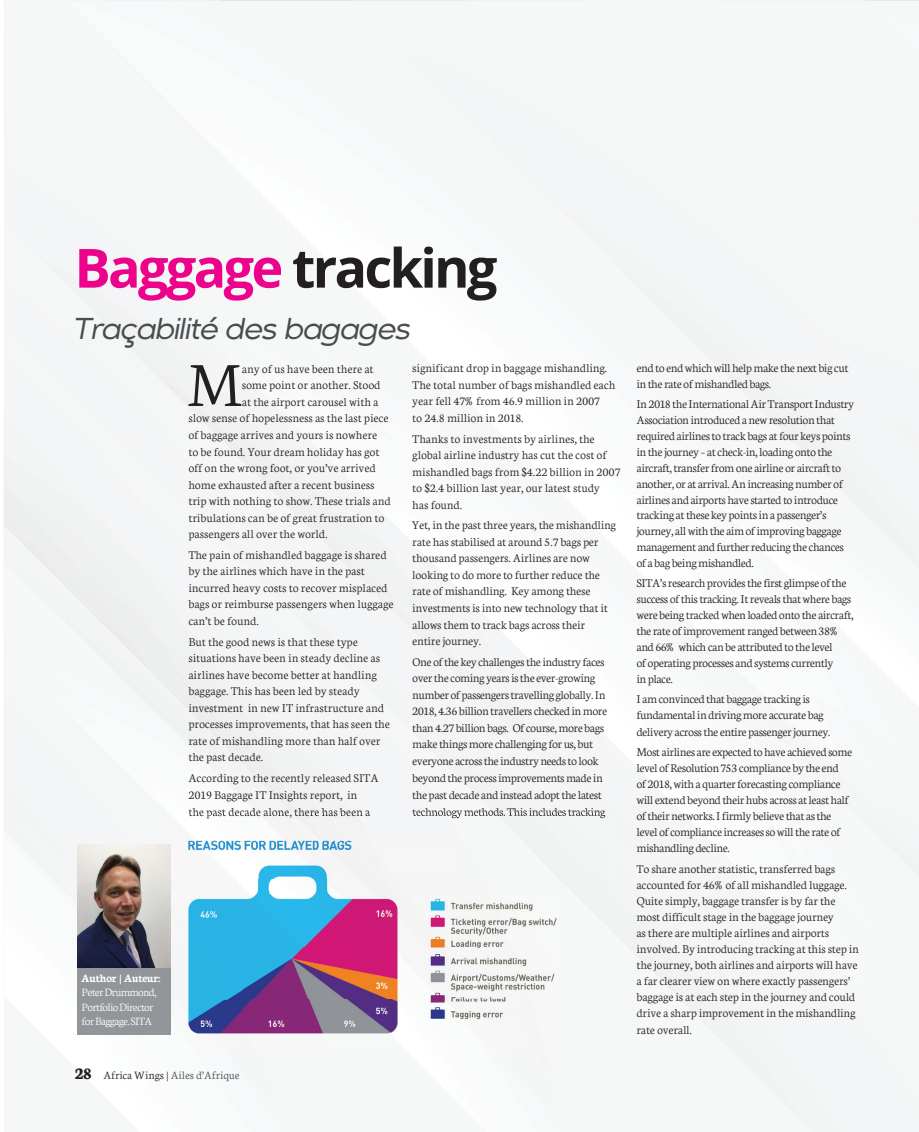
<style>
.page{position:relative;width:919px;height:1132px;background:#fff}
.page>*{position:absolute;margin:0;border:0;box-sizing:border-box;transform-origin:0 0}
.t1{font:300 67.05px "Neuton";color:#231f20}
.t2{font:700 54px "Open Sans";letter-spacing:-.05em;color:#231f20}
.t3{font:italic 500 30px "Arkibal";letter-spacing:-.05em;color:#4b4c4d}
.t4{font:300 12.75px/16.5px "Neuton";letter-spacing:-.01em;color:#231f20}
.t5{font:300 12.75px/15.9px "Neuton";letter-spacing:-.03em;color:#231f20}
.t6{font:300 12px/14.4px "Neuton";letter-spacing:-.05em;color:#fff}
.t7{font:300 12px "Neuton";color:#4b4c4d}
.t8{font:700 12px "Neuton";color:#fff}
.s1{color:#ed028c}
.s2{font-weight:700;font-size:18px;color:#231f20}
.s3{color:#231f20}
</style>
<div class="page">
<div style="left:4px;top:0;width:914px;height:1131px;background:#f6f8f8"></div>
<div style="left:77px;top:966px;width:93px;height:67px;background:#92959a"></div>
<img style="left:86px;top:842px;width:157px;height:210px">
<img style="left:243px;top:878px;width:368px;height:174px">
<img style="left:86px;top:967px;width:84px;height:66px">
<img style="left:167px;top:813px;width:397px;height:29px">
<img style="left:564px;top:813px;width:50px;height:65px">
<img style="left:189px;top:813px;width:181px;height:5px">
<img style="left:412px;top:813px;width:193px;height:4px">
<img style="left:167px;top:842px;width:444px;height:36px">
<img style="left:78px;top:844px;width:92px;height:123px">
<h2 class="t2" style="left:74px;top:230px;width:424px"><span class="s1">Baggage</span> tracking</h2>
<h3 class="t3" style="left:74px;top:308px;width:338px">Traçabilité des bagages</h3>
<h1 class="t1" style="left:187px;top:340px;width:57px">M</h1>
<p class="t4" style="left:242px;top:359px;width:133px">any of us have been there at</p>
<p class="t4" style="left:412px;top:359px;width:204px">significant drop in baggage mishandling.<br>The total number of bags mishandled each year fell 47%from 46.9 million in 2007<br>to 24.8 million in 2018.</p>
<p class="t4" style="left:412px;top:429px;width:209px">Thanks to investments by airlines, the global airline industry has cut the cost of mishandled bags from $4.22 billion in 2007 to $2.4 billion last year, our latest study<br>has found.</p>
<p class="t4" style="left:412px;top:516px;width:205px">Yet, in the past three years, the mishandling rate has stabilised at around 5.7 bags per thousand passengers. Airlines are now looking to do more to further reduce the rate of mishandling. Key among these investments is into new technology that it allows them to track bags across their entire journey.</p>
<p class="t5" style="left:412px;top:652px;width:196px;line-height:16.6px">One of the key challenges the industry faces over the coming years is the ever-growing number of passengers travelling globally. In 2018, 4.36 billion travellers checked in more than 4.27 billion bags. Of course, more bags make things more challenging for us, but everyone across the industry needs to look beyond the process improvements made in the past decade and instead adopt the latest technology methods. This includes tracking</p>
<p class="t4" style="left:242px;top:376px;width:140px">some point or another. Stood</p>
<p class="t4" style="left:242px;top:392px;width:138px">at the airport carousel with a</p>
<p class="t4" style="left:188px;top:409px;width:201px">slow sense of hopelessness as the last piece</p>
<p class="t4" style="left:188px;top:425px;width:190px">of baggage arrives and yours is nowhere</p>
<p class="t4" style="left:188px;top:442px;width:192px">to be found. Your dream holiday has got</p>
<p class="t4" style="left:188px;top:458px;width:189px">off on the wrong foot, or you’ve arrived</p>
<p class="t4" style="left:188px;top:475px;width:188px">home exhausted after a recent business</p>
<p class="t4" style="left:188px;top:491px;width:204px">trip with nothing to show. These trials and</p>
<p class="t4" style="left:188px;top:508px;width:197px">tribulations can be of great frustration to</p>
<p class="t4" style="left:188px;top:524px;width:141px">passengers all over the world.</p>
<p class="t4" style="left:188px;top:545px;width:207px">The pain of mishandled baggage is shared by the airlines which have in the past incurred heavy costs to recover misplaced bags or reimburse passengers when luggage can’t be found.</p>
<p class="t4" style="left:188px;top:632px;width:203px">But the good news is that these type situations have been in steady decline as airlines have become better at handling baggage. This has been led by steady investment in new IT infrastructure and processes improvements, that has seen the rate of mishandling more than half over the past decade.</p>
<p class="t4" style="left:188px;top:768px;width:192px">According to the recently released SITA<br>2019 Baggage IT Insights report, in<br>the past decade alone, there has been a</p>
<p class="t8" style="left:82px;top:970px;width:80px">Author | Auteur:</p>
<p class="t6" style="left:82px;top:984px;width:76px">Peter Drummond,<br>Portfolio Director for Baggage. SITA</p>
<p class="t7" style="left:75px;top:1066px;width:166px"><span class="s2">28</span> <span class="s3">Africa Wings |</span> Ailes d’Afrique</p>
<p class="t5" style="left:636px;top:359px;width:213px">end to end which will help make the next big cut in the rate of mishandled bags.</p>
<p class="t5" style="left:636px;top:395px;width:219px">In 2018 the International Air Transport Industry Association introduced a new resolution that required airlines to track bags at four keys points in the journey – at check-in, loading onto the aircraft, transfer from one airline or aircraft to another, or at arrival. An increasing number of airlines and airports have started to introduce tracking at these key points in a passenger’s journey, all with the aim of improving baggage management and further reducing the chances of a bag being mishandled.</p>
<p class="t5" style="left:636px;top:574px;width:218px">SITA’s research provides the first glimpse of the success of this tracking. It reveals that where bags were being tracked when loaded onto the aircraft, the rate of improvement ranged between 38% and 66% which can be attributed to the level<br>of operating processes and systems currently<br>in place.</p>
<p class="t5" style="left:636px;top:690px;width:195px">I am convinced that baggage tracking is fundamental in driving more accurate bag delivery across the entire passenger journey.</p>
<p class="t5" style="left:636px;top:742px;width:217px">Most airlines are expected to have achieved some level of Resolution 753 compliance by the end<br>of 2018, with a quarter forecasting compliance will extend beyond their hubs across at least half of their networks. I firmly believe that as the level of compliance increases so will the rate of mishandling decline.</p>
<p class="t4" style="left:636px;top:859px;width:224px;line-height:16px">To share another statistic, transferred bags accounted for 46%of all mishandled luggage.<br>Quite simply, baggage transfer is by far the most difficult stage in the baggage journey<br>as there are multiple airlines and airports involved. By introducing tracking at this step in the journey, both airlines and airports will have a far clearer view on where exactly passengers’ baggage is at each step in the journey and could drive a sharp improvement in the mishandling rate overall.</p>
</div>
